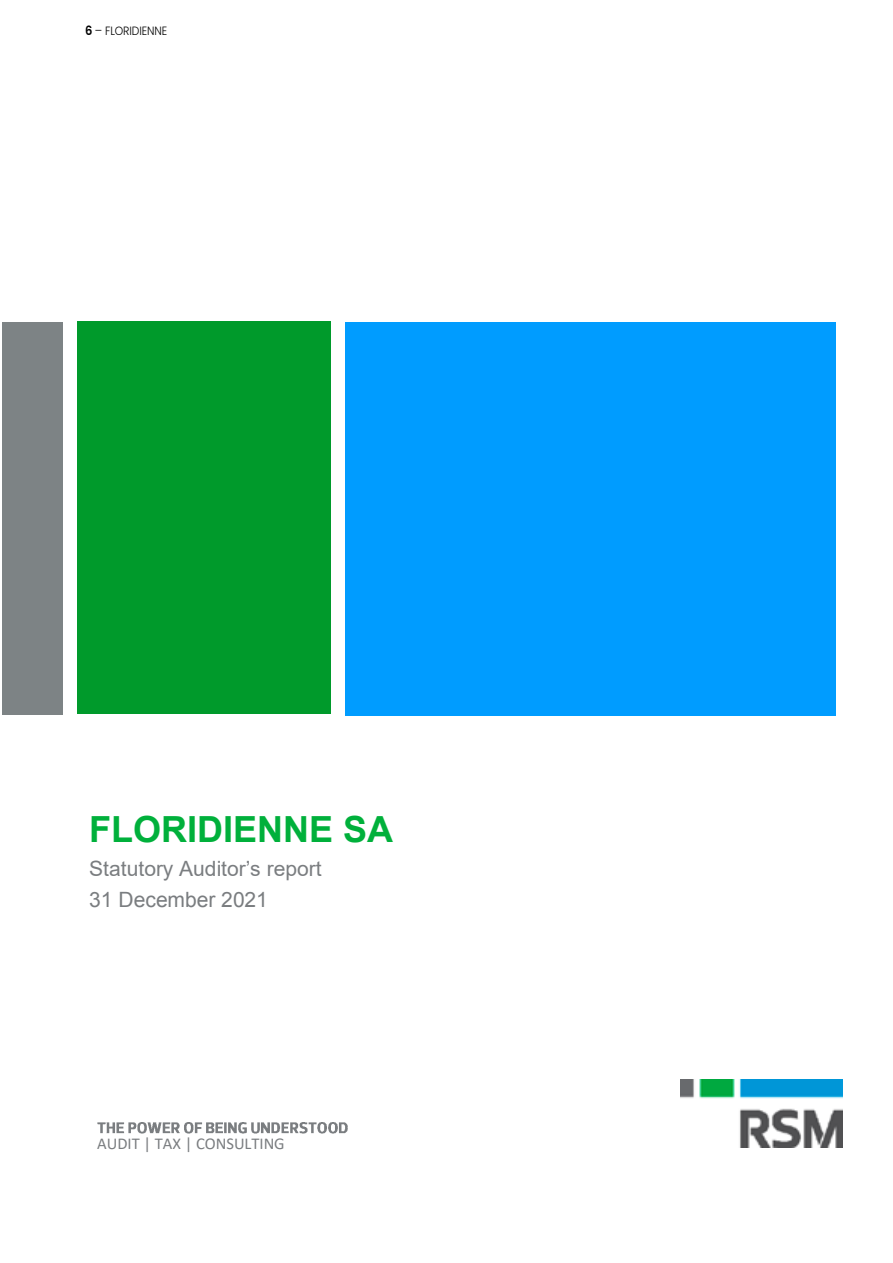
<style>
.page{position:relative;width:893px;height:1263px;background:#fff}
.page>*{position:absolute;margin:0;border:0;box-sizing:border-box;transform-origin:0 0}
.t1{font:700 36px "Arial";color:#00b03b}
.t2{font:21px/31.2px "Arial";color:#7a7d80}
.t3{font:16.5px "Calibri";color:#7a7d80}
.t4{font:300 12px "Poppins";letter-spacing:-.01em;color:#000;scale:.9 1}
.s1{font-weight:600;font-size:12.75px}
.s2{font-size:12.75px}
</style>
<div class="page">
<div style="left:345px;top:323px;width:491px;height:393px;background:#009cff"></div>
<div style="left:78px;top:321px;width:253px;height:393px;background:#009a2b"></div>
<div style="left:2px;top:323px;width:61px;height:392px;background:#7d8385"></div>
<img style="left:97px;top:1122px;width:251px;height:12px">
<img style="left:680px;top:1080px;width:162px;height:68px">
<p class="t4" style="left:85px;top:23px;width:93px"><span class="s1">6</span> <span class="s2">–</span> FLORIDIENNE</p>
<h1 class="t1" style="left:89px;top:806px;width:305px">FLORIDIENNE SA</h1>
<p class="t2" style="left:89px;top:853px;width:234px">Statutory Auditor’s report<br>31 December 2021</p>
<p class="t3" style="left:97px;top:1132px;width:189px">AUDIT | TAX | CONSULTING</p>
</div>
